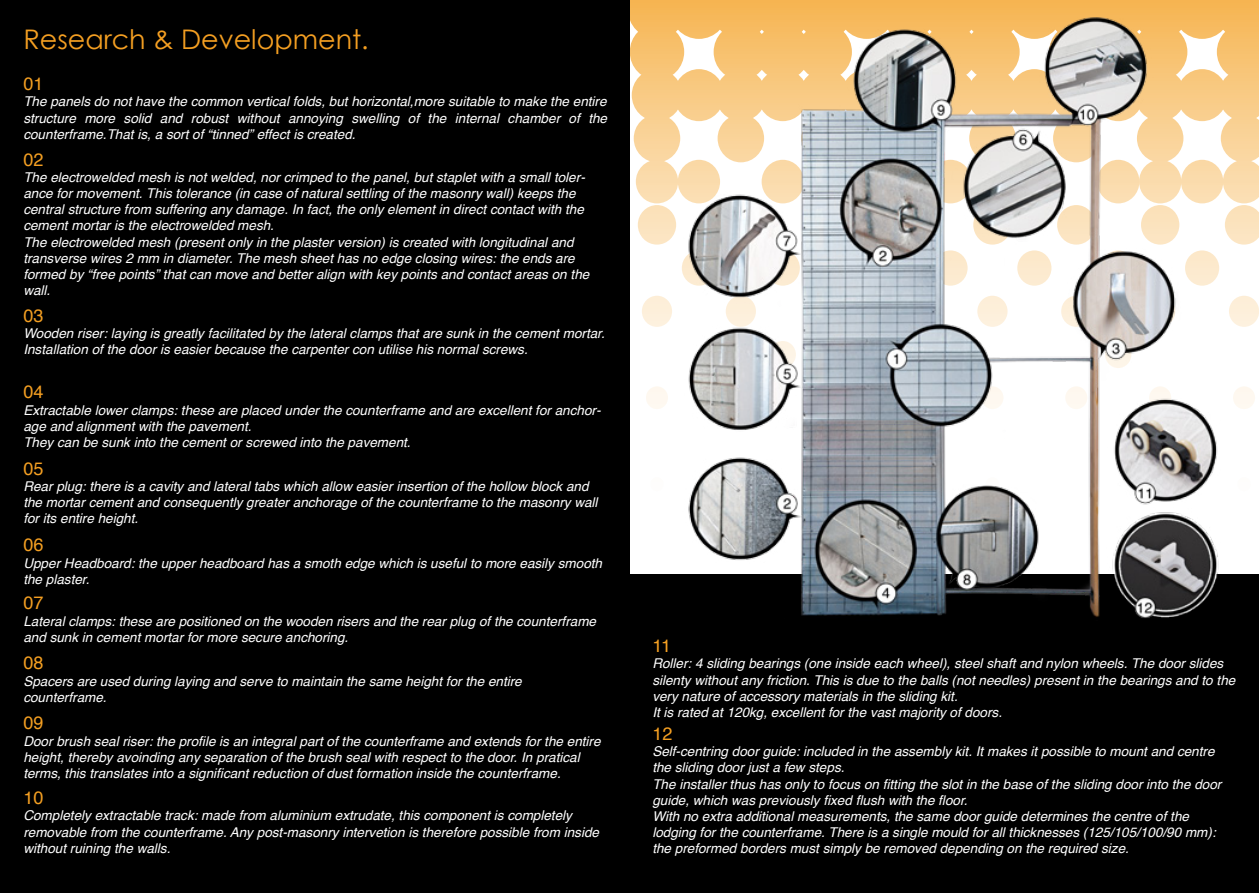
<style>
.page{position:relative;width:1259px;height:893px;background:#fff}
.page>*{position:absolute;margin:0;border:0;box-sizing:border-box;transform-origin:0 0}
.t1{font:27px "Century Gothic";color:#f49f22}
.t2{font:18px "Helvetica";color:#f49f22}
.t3{font:italic 13.5px/16.2px "Helvetica";color:#fff}
</style>
<div class="page">
<svg style="left:629px;top:0;width:630px;height:245px"></svg>
<div style="left:638px;top:205px;width:38px;height:40px;background:#fbe3be;border-radius:50%"></div>
<div style="left:1229px;top:296px;width:30px;height:31px;background:#fdefda;border-radius:50%"></div>
<div style="left:642px;top:296px;width:30px;height:31px;background:#fdefdb;border-radius:50%"></div>
<div style="left:1233px;top:386px;width:22px;height:23px;background:#fef8f0;border-radius:50%"></div>
<div style="left:0;top:0;width:629px;height:893px;background:#000"></div>
<div style="left:629px;top:575px;width:630px;height:318px;background:#000"></div>
<img style="left:644px;top:0;width:600px;height:618px">
<h1 class="t1" style="left:23px;top:23px;width:347px">Research &amp; Development.</h1>
<h2 class="t2" style="left:23px;top:70px;width:22px">01</h2>
<p class="t3" style="left:23px;top:94px;width:585px;text-align:justify">The panels do not have the common vertical folds, but horizontal,more suitable to make the entire structure more solid and robust without annoying swelling of the internal chamber of the counterframe.That is, a sort of “tinned” effect is created.</p>
<h2 class="t2" style="left:23px;top:145px;width:22px">02</h2>
<p class="t3" style="left:23px;top:169px;width:567px">The electrowelded mesh is not welded, nor crimped to the panel, but staplet with a small toler&shy;ance for movement. This tolerance (in case of natural settling of the masonry wall) keeps the central structure from suffering any damage. In fact, the only element in direct contact with the cement mortar is the electrowelded mesh.<br>The electrowelded mesh (present only in the plaster version) is created with longitudinal and transverse wires 2 mm in diameter. The mesh sheet has no edge closing wires: the ends are formed by “free points” that can move and better align with key points and contact areas on the wall.</p>
<h2 class="t2" style="left:23px;top:302px;width:22px">03</h2>
<p class="t3" style="left:23px;top:325px;width:583px">Wooden riser: laying is greatly facilitated by the lateral clamps that are sunk in the cement mortar.<br>Installation of the door is easier because the carpenter con utilise his normal screws.</p>
<h2 class="t2" style="left:23px;top:378px;width:22px">04</h2>
<p class="t3" style="left:23px;top:402px;width:579px">Extractable lower clamps: these are placed under the counterframe and are excellent for anchor&shy;age and alignment with the pavement.<br>They can be sunk into the cement or screwed into the pavement.</p>
<h2 class="t2" style="left:23px;top:455px;width:22px">05</h2>
<p class="t3" style="left:23px;top:479px;width:576px">Rear plug: there is a cavity and lateral tabs which allow easier insertion of the hollow block and the mortar cement and consequently greater anchorage of the counterframe to the masonry wall for its entire height.</p>
<h2 class="t2" style="left:23px;top:531px;width:22px">06</h2>
<p class="t3" style="left:23px;top:555px;width:580px">Upper Headboard: the upper headboard has a smoth edge which is useful to more easily smooth the plaster.</p>
<h2 class="t2" style="left:23px;top:589px;width:22px">07</h2>
<p class="t3" style="left:23px;top:613px;width:574px">Lateral clamps: these are positioned on the wooden risers and the rear plug of the counterframe and sunk in cement mortar for more secure anchoring.</p>
<h2 class="t2" style="left:23px;top:649px;width:22px">08</h2>
<p class="t3" style="left:23px;top:673px;width:500px">Spacers are used during laying and serve to maintain the same height for the entire counterframe.</p>
<h2 class="t2" style="left:23px;top:709px;width:22px">09</h2>
<p class="t3" style="left:23px;top:733px;width:579px">Door brush seal riser: the profile is an integral part of the counterframe and extends for the entire height, thereby avoinding any separation of the brush seal with respect to the door. In pratical terms, this translates into a significant reduction of dust formation inside the counterframe.</p>
<h2 class="t2" style="left:23px;top:784px;width:22px">10</h2>
<p class="t3" style="left:23px;top:808px;width:577px">Completely extractable track: made from aluminium extrudate, this component is completely removable from the counterframe. Any post-masonry intervetion is therefore possible from inside without ruining the walls.</p>
<h2 class="t2" style="left:652px;top:632px;width:20px">11</h2>
<p class="t3" style="left:652px;top:656px;width:584px">Roller: 4 sliding bearings (one inside each wheel), steel shaft and nylon wheels. The door slides silenty without any friction. This is due to the balls (not needles) present in the bearings and to the very nature of accessory materials in the sliding kit.<br>It is rated at 120kg, excellent for the vast majority of doors.</p>
<h2 class="t2" style="left:652px;top:720px;width:22px">12</h2>
<p class="t3" style="left:652px;top:744px;width:570px">Self-centring door guide: included in the assembly kit. It makes it possible to mount and centre the sliding door just a few steps.<br>The installer thus has only to focus on fitting the slot in the base of the sliding door into the door guide, which was previously fixed flush with the floor.<br>With no extra additional measurements, the same door guide determines the centre of the lodging for the counterframe. There is a single mould for all thicknesses (125/105/100/90 mm): the preformed borders must simply be removed depending on the required size.</p>
</div>
